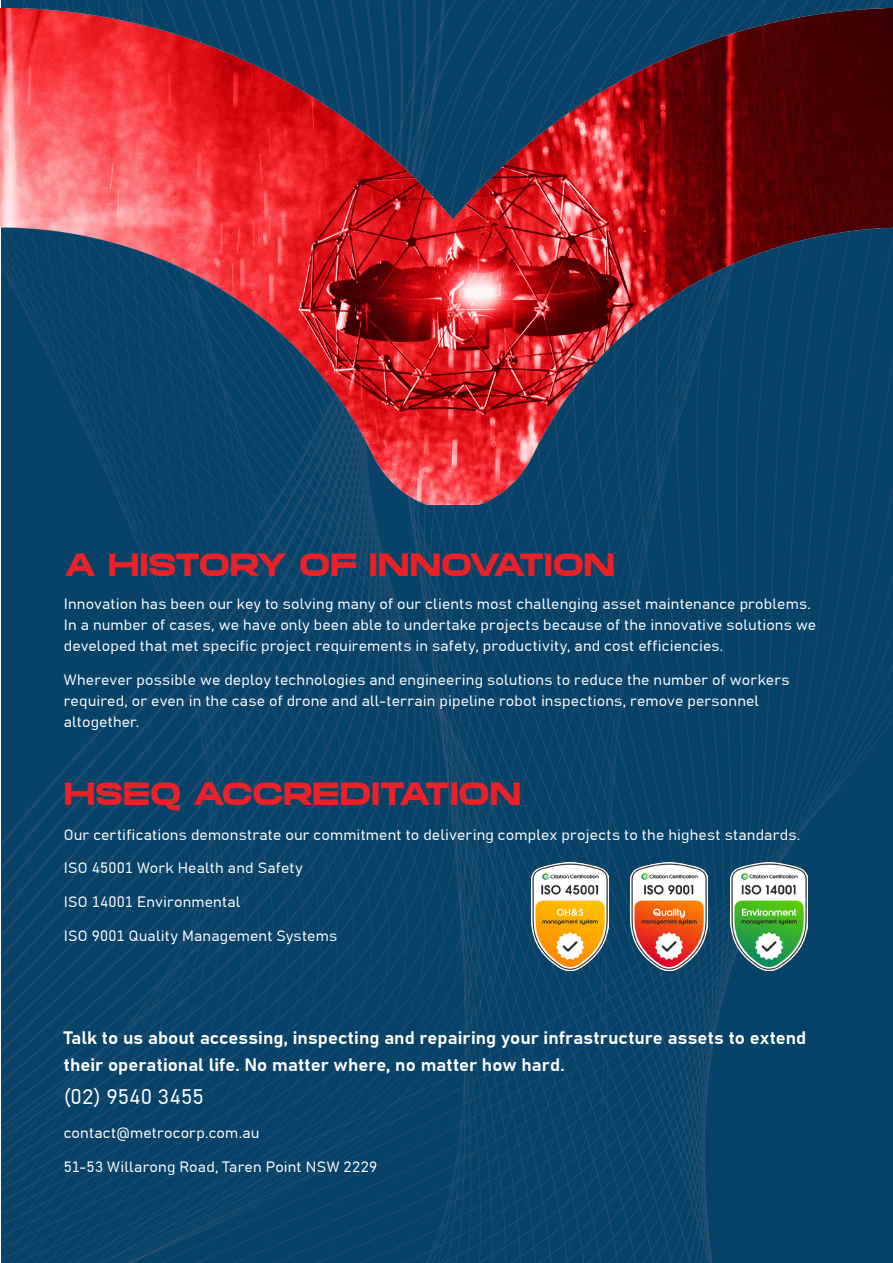
<style>
.page{position:relative;width:893px;height:1263px;background:#fff}
.page>*{position:absolute;margin:0;border:0;box-sizing:border-box;transform-origin:0 0}
.Main_Heading_RED{font:700 31.5px "Mortend";letter-spacing:-.02em;color:#ec2127}
.Body_Copy_DARK_BLUE{font:21px "Grandview";letter-spacing:.005em;color:#fff}
.Subhead_WHITE{font:700 18px/27px "Grandview";color:#fff}
.Body_Copy_DARK_BLUE-2{font:15px/21px "Grandview";letter-spacing:.01em;color:#fff}
</style>
<div class="page">
<img style="left:3px;top:0;width:890px;height:1262px">
<img style="left:730px;top:862px;width:77px;height:108px">
<img style="left:531px;top:862px;width:77px;height:108px">
<img style="left:631px;top:862px;width:76px;height:108px">
<img style="left:0;top:9px;width:893px;height:496px">
<p class="Main_Heading_RED" style="left:64px;top:548px;width:553px">A HISTORY OF INNOVATION</p>
<p class="Body_Copy_DARK_BLUE-2" style="left:64px;top:593px;width:754px">Innovation has been our key to solving many of our clients most challenging asset maintenance problems.<br>In a number of cases, we have only been able to undertake projects because of the innovative solutions we developed that met specific project requirements in safety, productivity, and cost efficiencies.</p>
<p class="Body_Copy_DARK_BLUE-2" style="left:64px;top:669px;width:727px">Wherever possible we deploy technologies and engineering solutions to reduce the number of workers required, or even in the case of drone and all-terrain pipeline robot inspections, remove personnel altogether.</p>
<p class="Main_Heading_RED" style="left:64px;top:777px;width:459px">HSEQ ACCREDITATION</p>
<p class="Body_Copy_DARK_BLUE-2" style="left:64px;top:823px;width:738px">Our certifications demonstrate our commitment to delivering complex projects to the highest standards.</p>
<p class="Body_Copy_DARK_BLUE-2" style="left:64px;top:857px;width:240px">ISO 45001 Work Health and Safety</p>
<p class="Body_Copy_DARK_BLUE-2" style="left:64px;top:891px;width:178px">ISO 14001 Environmental</p>
<p class="Body_Copy_DARK_BLUE-2" style="left:64px;top:925px;width:275px">ISO 9001 Quality Management Systems</p>
<p class="Subhead_WHITE" style="left:64px;top:1024px;width:744px">Talk to us about accessing, inspecting and repairing your infrastructure assets to extend their operational life. No matter where, no matter how hard.</p>
<p class="Body_Copy_DARK_BLUE" style="left:64px;top:1084px;width:142px">(02) 9540 3455</p>
<p class="Body_Copy_DARK_BLUE-2" style="left:64px;top:1122px;width:197px">contact@metrocorp.com.au</p>
<p class="Body_Copy_DARK_BLUE-2" style="left:64px;top:1156px;width:315px">51-53 Willarong Road, Taren Point NSW 2229</p>
</div>
